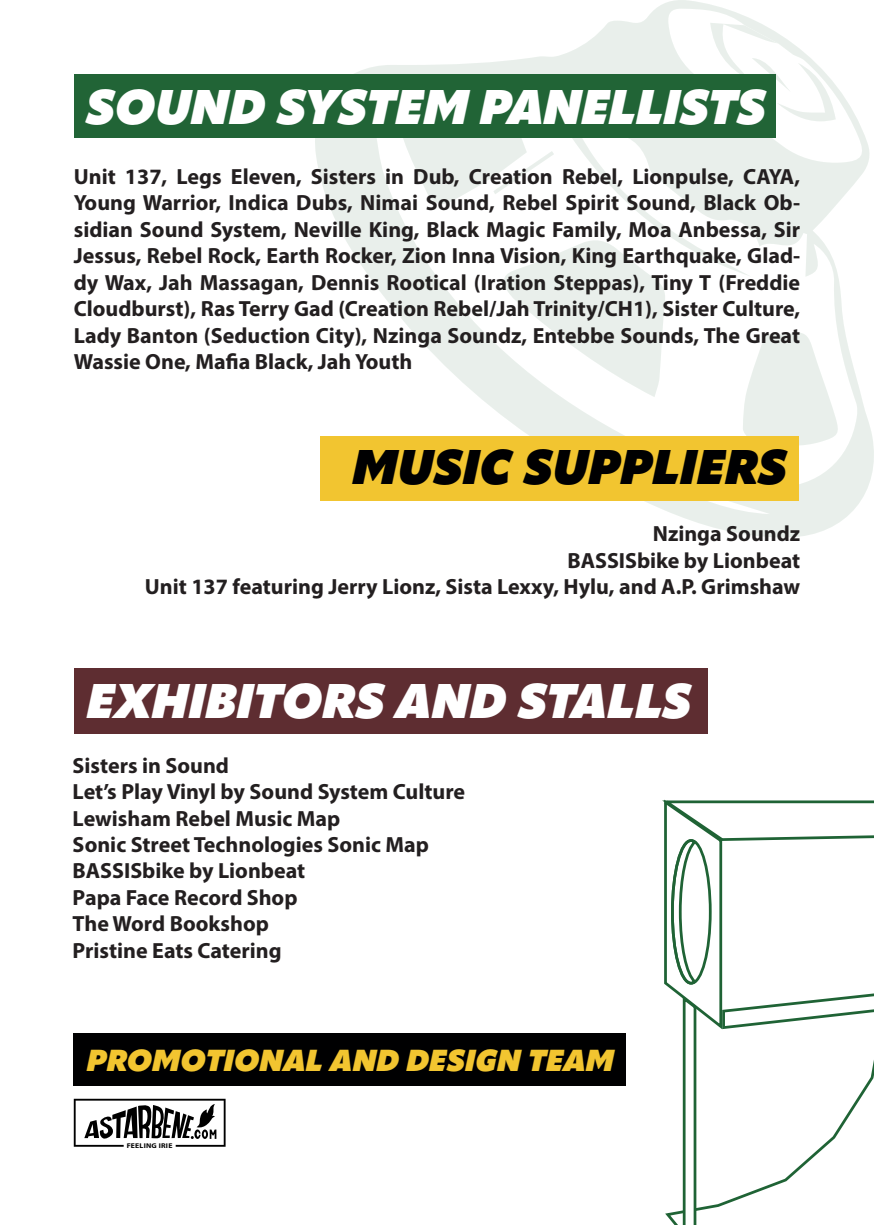
<style>
.page{position:relative;width:874px;height:1225px;background:#fff}
.page>*{position:absolute;margin:0;border:0;box-sizing:border-box;transform-origin:0 0}
.t1{font:italic 800 48px "Apparat";letter-spacing:-.005em;color:#fff}
.t2{font:italic 800 48px "Apparat";color:#000001}
.t3{font:italic 800 30px "Apparat";color:#f2c530}
.t4{font:700 22px/26.4px "Myriad Pro";color:#231f20;text-align:justify}
.t5{font:700 7px "Myriad Pro";letter-spacing:.025em;color:#000;scale:1.11 1}
</style>
<div class="page">
<svg style="left:313px;top:0;width:560px;height:537px"></svg>
<svg style="left:501px;top:240px;width:164px;height:157px"></svg>
<svg style="left:742px;top:332px;width:98px;height:114px"></svg>
<svg style="left:493px;top:151px;width:61px;height:43px"></svg>
<svg style="left:709px;top:23px;width:126px;height:98px"></svg>
<div style="left:74px;top:74px;width:701px;height:63px;background:#216436"></div>
<div style="left:320px;top:436px;width:478px;height:65px;background:#f2c530"></div>
<div style="left:74px;top:668px;width:633px;height:65px;background:#5e2d31"></div>
<div style="left:74px;top:1033px;width:551px;height:53px;background:#000001"></div>
<svg style="left:662px;top:799px;width:211px;height:426px"></svg>
<svg style="left:74px;top:1098px;width:151px;height:48px"></svg>
<p class="t1" style="left:86px;top:77px;width:681px">SOUND SYSTEM PANELLISTS</p>
<p class="t4" style="left:74px;top:163px;width:727px">Unit 137, Legs Eleven, Sisters in Dub, Creation Rebel, Lionpulse, CAYA, Young Warrior, Indica Dubs, Nimai Sound, Rebel Spirit Sound, Black Ob&shy;sidian Sound System, Neville King, Black Magic Family, Moa Anbessa, Sir Jessus, Rebel Rock, Earth Rocker, Zion Inna Vision, King Earthquake, Glad&shy;dy Wax, Jah Massagan, Dennis Rootical (Iration Steppas), Tiny T (Freddie Cloudburst), Ras Terry Gad (Creation Rebel/Jah Trinity/CH1), Sister Culture, Lady Banton (Seduction City), Nzinga Soundz, Entebbe Sounds, The Great Wassie One, Mafia Black, Jah Youth</p>
<p class="t2" style="left:352px;top:437px;width:436px">MUSIC SUPPLIERS</p>
<p class="t4" style="left:652px;top:520px;width:149px">Nzinga Soundz</p>
<p class="t4" style="left:567px;top:546px;width:234px">BASSISbike by Lionbeat</p>
<p class="t4" style="left:145px;top:572px;width:656px">Unit 137 featuring Jerry Lionz, Sista Lexxy, Hylu, and A.P. Grimshaw</p>
<p class="t1" style="left:87px;top:671px;width:606px">EXHIBITORS AND STALLS</p>
<p class="t4" style="left:73px;top:751px;width:158px">Sisters in Sound</p>
<p class="t4" style="left:73px;top:778px;width:394px">Let’s Play Vinyl by Sound System Culture</p>
<p class="t4" style="left:73px;top:804px;width:269px">Lewisham Rebel Music Map</p>
<p class="t4" style="left:73px;top:830px;width:357px">Sonic Street Technologies Sonic Map</p>
<p class="t4" style="left:73px;top:857px;width:234px">BASSISbike by Lionbeat</p>
<p class="t4" style="left:73px;top:883px;width:226px">Papa Face Record Shop</p>
<p class="t4" style="left:73px;top:910px;width:198px">The Word Bookshop</p>
<p class="t4" style="left:73px;top:936px;width:210px">Pristine Eats Catering</p>
<p class="t3" style="left:87px;top:1041px;width:529px">PROMOTIONAL AND DESIGN TEAM</p>
<p class="t5" style="left:127px;top:1141px;width:43px">FEELING IRIE</p>
</div>
